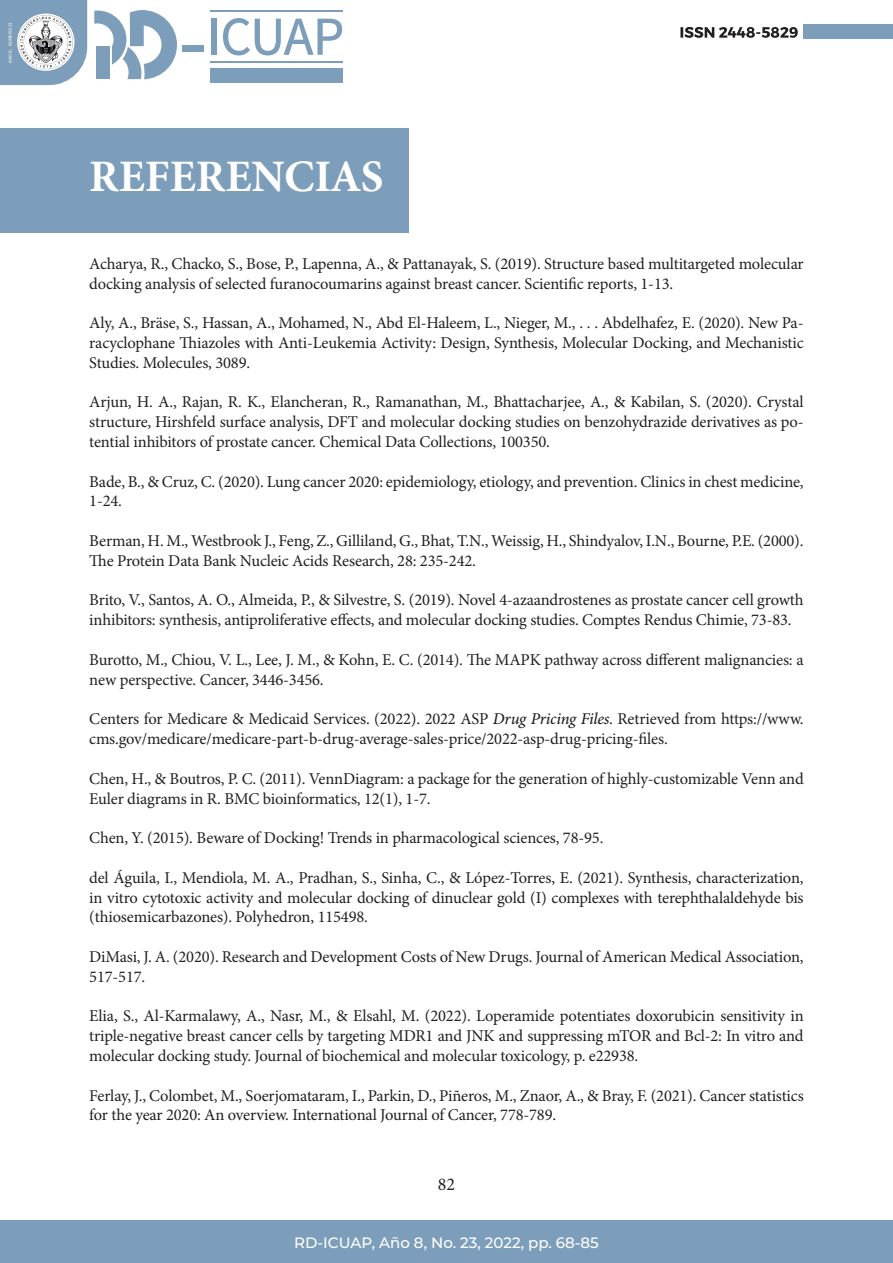
<style>
.page{position:relative;width:893px;height:1263px;background:#fff}
.page>*{position:absolute;margin:0;border:0;box-sizing:border-box;transform-origin:0 0}
.TÍTULO_DE_ARTÍCULO{font:700 45px "Minion Pro";color:#fff}
.t1{font:18px "Minion Pro";color:#231f20}
.TÍTULO_DE_ARTÍCULO-2{font:16.5px/19.8px "Minion Pro";letter-spacing:-.01em;color:#231f20}
.t2{font:500 15px "Montserrat";color:#fff}
.t3{font:4.5px "BUAP802";color:#fff}
.s1{font-weight:500;font-style:italic}
</style>
<div class="page">
<div style="left:804px;top:25px;width:89px;height:14px;background:#7d9eba"></div>
<svg style="left:680px;top:27px;width:118px;height:11px"></svg>
<div style="left:0;top:1220px;width:893px;height:43px;background:#7d9eba"></div>
<svg style="left:94px;top:10px;width:83px;height:69px"></svg>
<div style="left:96px;top:46px;width:14px;height:33px;background:#7d9eba"></div>
<svg style="left:0;top:0;width:87px;height:85px"></svg>
<div style="left:3px;top:9px;width:11px;height:67px;background:#7d9eba"></div>
<div style="left:182px;top:45px;width:21px;height:7px;background:#7d9eba"></div>
<div style="left:210px;top:68px;width:133px;height:14px;background:#7d9eba"></div>
<svg style="left:203px;top:18px;width:139px;height:37px"></svg>
<hr style="left:210px;top:10px;width:133px;height:2px;background:#7d9eba">
<hr style="left:210px;top:61px;width:133px;height:2px;background:#7d9eba">
<div style="left:0;top:128px;width:408px;height:104px;background:#7d9eba"></div>
<p class="t3" style="left:8px;top:63px;width:42px;rotate:-90deg">AÑO 8, NÚMERO 23</p>
<p class="TÍTULO_DE_ARTÍCULO" style="left:89px;top:144px;width:296px">REFERENCIAS</p>
<p class="TÍTULO_DE_ARTÍCULO-2" style="left:89px;top:254px;width:716px">Acharya, R., Chacko, S., Bose, P., Lapenna, A., &amp; Pattanayak, S. (2019). Structure based multitargeted molecular docking analysis of selected furanocoumarins against breast cancer. Scientific reports, 1-13.</p>
<p class="TÍTULO_DE_ARTÍCULO-2" style="left:89px;top:313px;width:716px;text-align:justify">Aly, A., Bräse, S., Hassan, A., Mohamed, N., Abd El-Haleem, L., Nieger, M., . . . Abdelhafez, E. (2020). New Pa&shy;racyclophane Thiazoles with Anti-Leukemia Activity: Design, Synthesis, Molecular Docking, and Mechanistic Studies. Molecules, 3089.</p>
<p class="TÍTULO_DE_ARTÍCULO-2" style="left:89px;top:392px;width:716px;text-align:justify">Arjun, H. A., Rajan, R. K., Elancheran, R., Ramanathan, M., Bhattacharjee, A., &amp; Kabilan, S. (2020). Crystal structure, Hirshfeld surface analysis, DFT and molecular docking studies on benzohydrazide derivatives as po&shy;tential inhibitors of prostate cancer. Chemical Data Collections, 100350.</p>
<p class="TÍTULO_DE_ARTÍCULO-2" style="left:89px;top:472px;width:716px">Bade, B., &amp; Cruz, C. (2020). Lung cancer 2020: epidemiology, etiology, and prevention. Clinics in chest medicine,<br>1-24.</p>
<p class="TÍTULO_DE_ARTÍCULO-2" style="left:89px;top:531px;width:716px">Berman, H. M., Westbrook J., Feng, Z., Gilliland, G., Bhat, T.N., Weissig, H., Shindyalov, I.N., Bourne, P.E. (2000).<br>The Protein Data Bank Nucleic Acids Research, 28: 235-242.</p>
<p class="TÍTULO_DE_ARTÍCULO-2" style="left:89px;top:590px;width:716px">Brito, V., Santos, A. O., Almeida, P., &amp; Silvestre, S. (2019). Novel 4-azaandrostenes as prostate cancer cell growth inhibitors: synthesis, antiproliferative effects, and molecular docking studies. Comptes Rendus Chimie, 73-83.</p>
<p class="TÍTULO_DE_ARTÍCULO-2" style="left:89px;top:650px;width:716px">Burotto, M., Chiou, V. L., Lee, J. M., &amp; Kohn, E. C. (2014). The MAPK pathway across different malignancies: a new perspective. Cancer, 3446-3456.</p>
<p class="TÍTULO_DE_ARTÍCULO-2" style="left:89px;top:709px;width:716px">Centers for Medicare &amp; Medicaid Services. (2022). 2022 ASP <span class="s1">Drug Pricing Files</span>. Retrieved from https://www. cms.gov/medicare/medicare-part-b-drug-average-sales-price/2022-asp-drug-pricing-files.</p>
<p class="TÍTULO_DE_ARTÍCULO-2" style="left:89px;top:769px;width:716px">Chen, H., &amp; Boutros, P. C. (2011). VennDiagram: a package for the generation of highly-customizable Venn and<br>Euler diagrams in R. BMC bioinformatics, 12(1), 1-7.</p>
<p class="TÍTULO_DE_ARTÍCULO-2" style="left:89px;top:828px;width:516px">Chen, Y. (2015). Beware of Docking! Trends in pharmacological sciences, 78-95.</p>
<p class="TÍTULO_DE_ARTÍCULO-2" style="left:89px;top:868px;width:716px;text-align:justify">del Águila, I., Mendiola, M. A., Pradhan, S., Sinha, C., &amp; López-Torres, E. (2021). Synthesis, characterization, in vitro cytotoxic activity and molecular docking of dinuclear gold (I) complexes with terephthalaldehyde bis (thiosemicarbazones). Polyhedron, 115498.</p>
<p class="TÍTULO_DE_ARTÍCULO-2" style="left:89px;top:947px;width:716px">DiMasi, J. A. (2020). Research and Development Costs of New Drugs. Journal of American Medical Association,<br>517-517.</p>
<p class="TÍTULO_DE_ARTÍCULO-2" style="left:89px;top:1006px;width:716px;text-align:justify">Elia, S., Al-Karmalawy, A., Nasr, M., &amp; Elsahl, M. (2022). Loperamide potentiates doxorubicin sensitivity in triple‐negative breast cancer cells by targeting MDR1 and JNK and suppressing mTOR and Bcl‐2: In vitro and molecular docking study. Journal of biochemical and molecular toxicology, p. e22938.</p>
<p class="TÍTULO_DE_ARTÍCULO-2" style="left:89px;top:1085px;width:716px">Ferlay, J., Colombet, M., Soerjomataram, I., Parkin, D., Piñeros, M., Znaor, A., &amp; Bray, F. (2021). Cancer statistics for the year 2020: An overview. International Journal of Cancer, 778-789.</p>
<p class="t1" style="left:438px;top:1172px;width:19px">82</p>
<p class="t2" style="left:294px;top:1232px;width:306px">RD-ICUAP, Año 8, No. 23, 2022, pp. 68-85</p>
</div>
